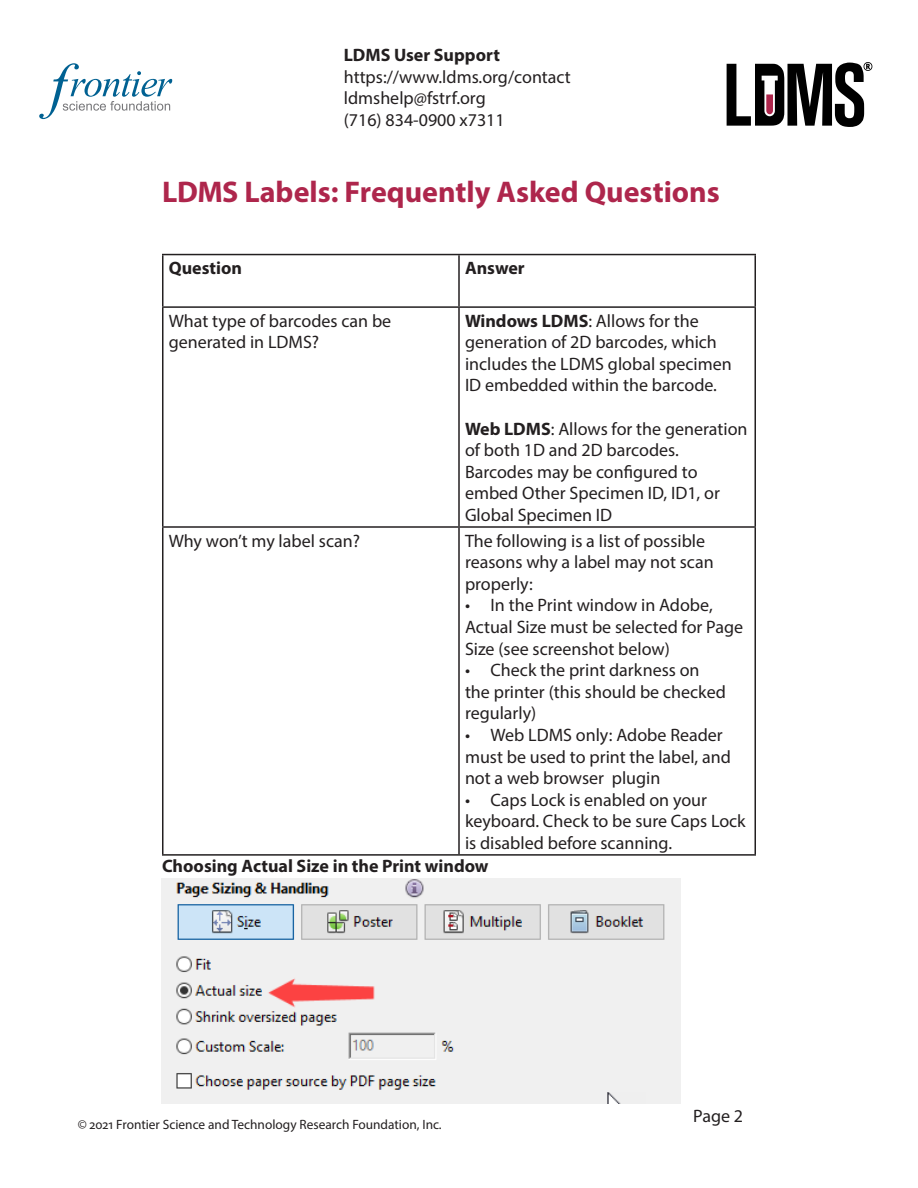
<style>
.page{position:relative;width:918px;height:1188px;background:#fff}
.page>*{position:absolute;margin:0;border:0;box-sizing:border-box;transform-origin:0 0}
.t1{font:700 30px "Myriad Pro";color:#ae264c}
.t2{font:18px/21.6px "Myriad Pro";color:#231f20}
.t3{font:700 18px "Myriad Pro";color:#231f20}
.t4{font:13.5px "Myriad Pro";color:#231f20}
.s1{font-weight:700}
</style>
<div class="page">
<svg style="left:727px;top:62px;width:145px;height:65px"></svg>
<svg style="left:39px;top:63px;width:133px;height:56px"></svg>
<hr style="left:162px;top:254px;width:297px;height:1px;background:#231f20">
<hr style="left:162px;top:255px;width:2px;height:51px;background:#231f20">
<hr style="left:459px;top:254px;width:297px;height:1px;background:#231f20">
<hr style="left:458px;top:255px;width:2px;height:51px;background:#231f20">
<hr style="left:754px;top:255px;width:2px;height:51px;background:#231f20">
<hr style="left:162px;top:306px;width:297px;height:2px;background:#231f20">
<hr style="left:162px;top:308px;width:2px;height:218px;background:#231f20">
<hr style="left:459px;top:306px;width:297px;height:2px;background:#231f20">
<hr style="left:458px;top:308px;width:2px;height:218px;background:#231f20">
<hr style="left:754px;top:308px;width:2px;height:218px;background:#231f20">
<hr style="left:162px;top:526px;width:297px;height:2px;background:#231f20">
<hr style="left:162px;top:528px;width:2px;height:326px;background:#231f20">
<hr style="left:459px;top:526px;width:297px;height:2px;background:#231f20">
<hr style="left:458px;top:528px;width:2px;height:326px;background:#231f20">
<hr style="left:754px;top:528px;width:2px;height:326px;background:#231f20">
<hr style="left:162px;top:854px;width:297px;height:2px;background:#231f20">
<hr style="left:459px;top:854px;width:297px;height:2px;background:#231f20">
<img style="left:162px;top:878px;width:519px;height:225px">
<p class="t3" style="left:344px;top:43px;width:158px">LDMS User Support</p>
<p class="t2" style="left:344px;top:66px;width:229px">https://www.ldms.org/contact ldmshelp@fstrf.org<br>(716) 834-0900 x7311</p>
<h1 class="t1" style="left:162px;top:172px;width:559px">LDMS Labels: Frequently Asked Questions</h1>
<p class="t3" style="left:169px;top:256px;width:75px">Question</p>
<p class="t3" style="left:465px;top:256px;width:61px">Answer</p>
<p class="t2" style="left:169px;top:309px;width:224px">What type of barcodes can be generated in LDMS?</p>
<p class="t2" style="left:465px;top:309px;width:268px"><span class="s1">Windows LDMS</span>: Allows for the generation of 2D barcodes, which includes the LDMS global specimen<br>ID embedded within the barcode.</p>
<p class="t2" style="left:465px;top:417px;width:284px"><span class="s1">Web LDMS</span>: Allows for the generation of both 1D and 2D barcodes.<br>Barcodes may be configured to embed Other Specimen ID, ID1, or<br>Global Specimen ID</p>
<p class="t2" style="left:169px;top:529px;width:193px">Why won’t my label scan?</p>
<p class="t2" style="left:465px;top:529px;width:250px">The following is a list of possible reasons why a label may not scan properly:</p>
<p class="t2" style="left:465px;top:594px;width:280px">• In the Print window in Adobe,<br>Actual Size must be selected for Page<br>Size (see screenshot below)</p>
<p class="t2" style="left:465px;top:659px;width:262px">• Check the print darkness on the printer (this should be checked regularly)</p>
<p class="t2" style="left:465px;top:724px;width:267px">• Web LDMS only: Adobe Reader must be used to print the label, and not a web browser plugin</p>
<p class="t2" style="left:465px;top:789px;width:282px">• Caps Lock is enabled on your keyboard. Check to be sure Caps Lock is disabled before scanning.</p>
<p class="t3" style="left:162px;top:854px;width:328px">Choosing Actual Size in the Print window</p>
<p class="t4" style="left:78px;top:1116px;width:366px">© 2021 Frontier Science and Technology Research Foundation, Inc.</p>
<p class="t2" style="left:693px;top:1105px;width:51px">Page 2</p>
</div>
